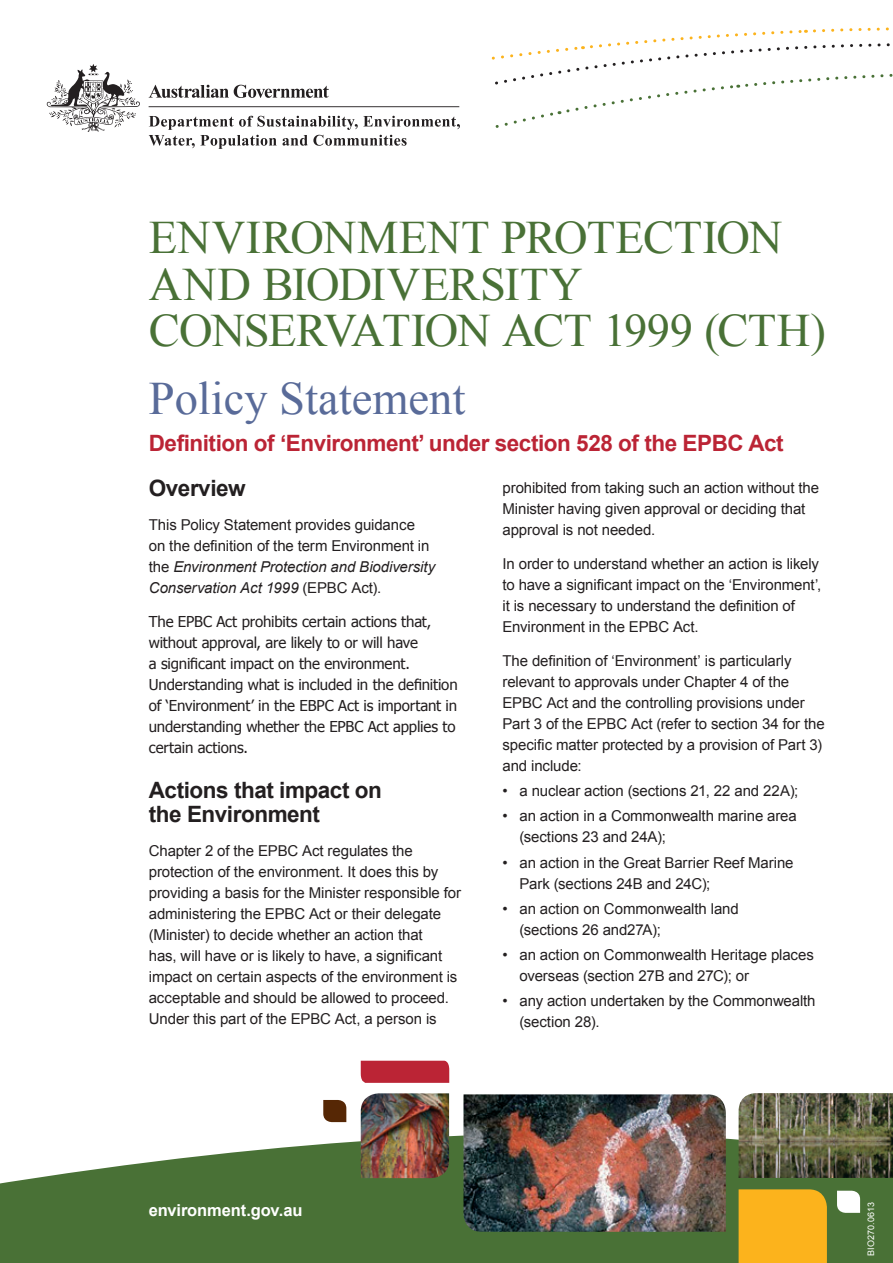
<style>
.page{position:relative;width:893px;height:1263px;background:#fff}
.page>*{position:absolute;margin:0;border:0;box-sizing:border-box;transform-origin:0 0}
.Subhead_1{font:46.5px/46.5px "Times New Roman";letter-spacing:-.01em;color:#497136}
.Subhead_1-2{font:46.5px "Times New Roman";color:#596b99}
.Subhead_2{font:700 22.5px "Arial";letter-spacing:-.02em;color:#bb2435}
.Subhead_2-2{font:700 22.5px/24px "Arial";letter-spacing:-.02em;color:#231f20}
.t1{font:700 16.5px "Arial";letter-spacing:-.01em;color:#fff}
.Text{font:15px/21px "Arial";letter-spacing:-.005em;color:#231f20}
.Text-2{font:15px/21px "Tahoma";letter-spacing:-.01em;color:#231f20}
.t2{font:9px "Arial";letter-spacing:.015em;color:#fff}
.s1{font-style:italic}
</style>
<div class="page">
<svg style="left:492px;top:27px;width:401px;height:101px"></svg>
<svg style="left:0;top:1080px;width:893px;height:183px;fill:#497136"></svg>
<img style="left:361px;top:1093px;width:88px;height:85px">
<svg style="left:323px;top:1100px;width:23px;height:22px"></svg>
<img style="left:739px;top:1093px;width:154px;height:85px">
<div style="left:739px;top:1189px;width:88px;height:74px;background:#fcb31c"></div>
<svg style="left:837px;top:1191px;width:23px;height:22px"></svg>
<img style="left:463px;top:1094px;width:263px;height:138px">
<div style="left:361px;top:1061px;width:88px;height:22px;background:#bb2435"></div>
<svg style="left:47px;top:64px;width:413px;height:85px"></svg>
<h1 class="Subhead_1" style="left:149px;top:214px;width:679px">ENVIRONMENT PROTECTION<br>AND BIODIVERSITY<br>CONSERVATION ACT 1999 (CTH)</h1>
<h1 class="Subhead_1-2" style="left:149px;top:367px;width:318px">Policy Statement</h1>
<p class="Subhead_2" style="left:149px;top:428px;width:636px">Definition of ‘Environment’ under section 528 of the EPBC Act</p>
<p class="Subhead_2-2" style="left:149px;top:477px;width:98px">Overview</p>
<p class="Text" style="left:149px;top:514px;width:288px">This Policy Statement provides guidance<br>on the definition of the term Environment in the <span class="s1">Environment Protection and Biodiversity Conservation Act 1999</span> (EPBC Act).</p>
<p class="Text-2" style="left:149px;top:610px;width:310px">The EPBC Act prohibits certain actions that, without approval, are likely to or will have<br>a significant impact on the environment.<br>Understanding what is included in the definition of ‘Environment’ in the EBPC Act is important in understanding whether the EPBC Act applies to certain actions.</p>
<p class="Subhead_2-2" style="left:149px;top:779px;width:235px">Actions that impact on the Environment</p>
<p class="Text" style="left:149px;top:840px;width:314px">Chapter 2 of the EPBC Act regulates the protection of the environment. It does this by providing a basis for the Minister responsible for administering the EPBC Act or their delegate (Minister) to decide whether an action that<br>has, will have or is likely to have, a significant impact on certain aspects of the environment is acceptable and should be allowed to proceed.<br>Under this part of the EPBC Act, a person is</p>
<p class="Text" style="left:502px;top:478px;width:318px">prohibited from taking such an action without the<br>Minister having given approval or deciding that approval is not needed.</p>
<p class="Text" style="left:502px;top:553px;width:320px">In order to understand whether an action is likely to have a significant impact on the ‘Environment’, it is necessary to understand the definition of Environment in the EPBC Act.</p>
<p class="Text" style="left:502px;top:650px;width:324px">The definition of ‘Environment’ is particularly relevant to approvals under Chapter 4 of the EPBC Act and the controlling provisions under Part 3 of the EPBC Act (refer to section 34 for the specific matter protected by a provision of Part 3) and include:</p>
<p class="Text" style="left:502px;top:780px;width:297px">• a nuclear action (sections 21, 22 and 22A);</p>
<p class="Text" style="left:519px;top:806px;width:279px;text-indent:-17px">• an action in a Commonwealth marine area (sections 23 and 24A);</p>
<p class="Text" style="left:519px;top:852px;width:276px;text-indent:-17px">• an action in the Great Barrier Reef Marine<br>Park (sections 24B and 24C);</p>
<p class="Text" style="left:519px;top:898px;width:221px;text-indent:-17px">• an action on Commonwealth land (sections 26 and27A);</p>
<p class="Text" style="left:519px;top:944px;width:296px;text-indent:-17px">• an action on Commonwealth Heritage places overseas (section 27B and 27C); or</p>
<p class="Text" style="left:519px;top:991px;width:298px;text-indent:-17px">• any action undertaken by the Commonwealth (section 28).</p>
<p class="t1" style="left:149px;top:1199px;width:155px">environment.gov.au</p>
<p class="t2" style="left:865px;top:1256px;width:56px;rotate:-90deg">BIO270.0613</p>
</div>
